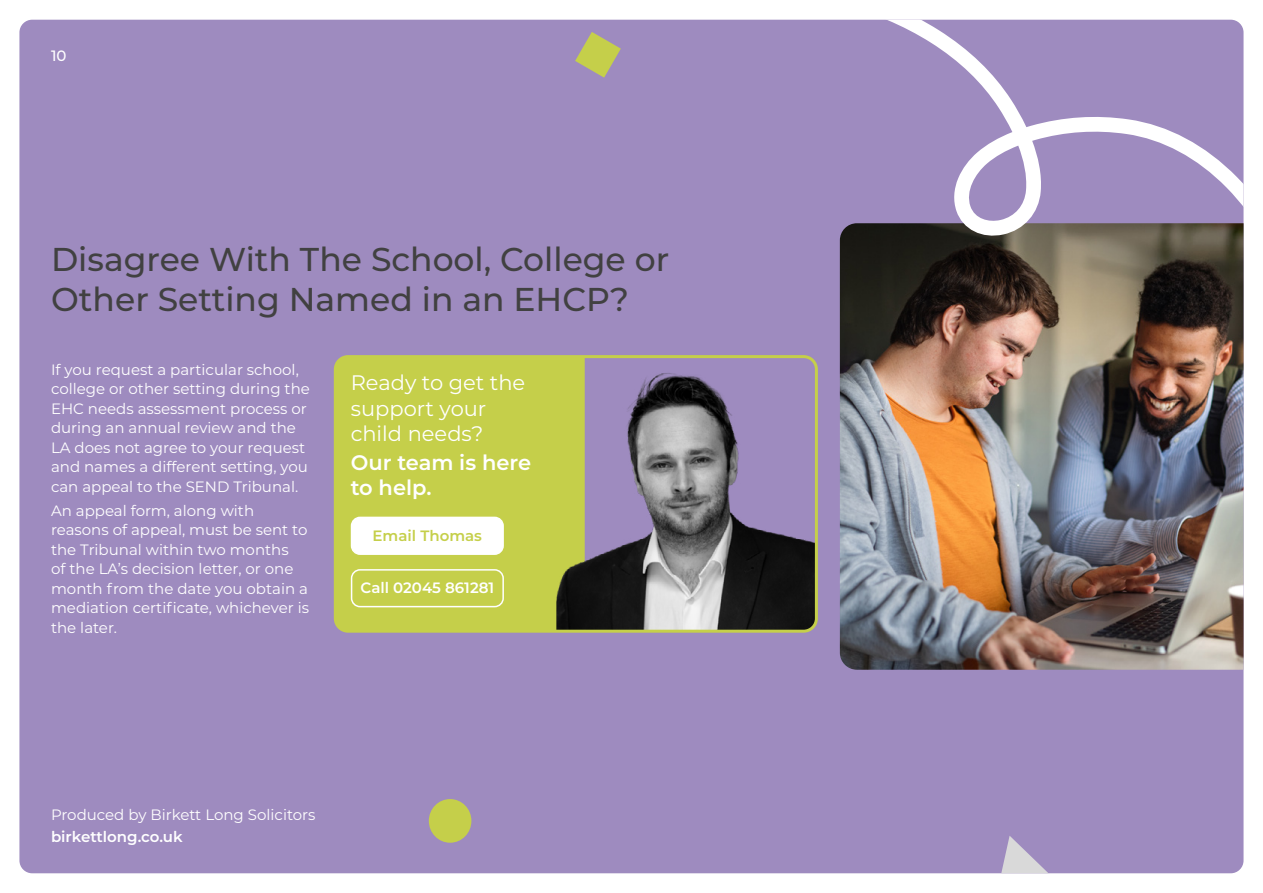
<style>
.page{position:relative;width:1263px;height:893px;background:#fff}
.page>*{position:absolute;margin:0;border:0;box-sizing:border-box;transform-origin:0 0}
.t1{font:500 33px/39.6px "Montserrat";color:#414141}
.t2{font:21px/25.2px "Montserrat";color:#fff}
.t3{font:600 21px/25.2px "Montserrat";color:#fff}
.t4{font:15px/19.5px "Montserrat";color:#fff}
.t5{font:600 15px "Montserrat";color:#fff}
.t6{font:600 15px "Montserrat";color:#c5cf4a}
.t7{font:500 15px "Montserrat";color:#fff}
</style>
<div class="page">
<div style="left:19px;top:20px;width:1224px;height:853px;background:#9e8bbf;border-radius:13px"></div>
<img style="left:840px;top:308px;width:403px;height:362px">
<svg style="left:839px;top:20px;width:404px;height:288px"></svg>
<svg style="left:575px;top:32px;width:46px;height:46px"></svg>
<div style="left:429px;top:799px;width:42px;height:44px;background:#c5cf4a;border-radius:50%"></div>
<svg style="left:1001px;top:836px;width:47px;height:37px"></svg>
<div style="left:338px;top:359px;width:218px;height:270px;background:#c5cf4a"></div>
<img style="left:556px;top:359px;width:258px;height:270px">
<div style="left:334px;top:355px;width:484px;height:278px;border:3px solid #c5cf4a;border-radius:13px"></div>
<div style="left:351px;top:517px;width:152px;height:37px;background:#fff;border-radius:9px"></div>
<div style="left:351px;top:517px;width:153px;height:38px;border:2px solid #fff;border-radius:9px"></div>
<div style="left:351px;top:569px;width:153px;height:38px;border:2px solid #fff;border-radius:9px"></div>
<p class="t7" style="left:51px;top:45px;width:17px">10</p>
<h1 class="t1" style="left:51px;top:238px;width:620px">Disagree With The School, College or<br>Other Setting Named in an EHCP?</h1>
<p class="t4" style="left:51px;top:359px;width:260px">If you request a particular school, college or other setting during the EHC needs assessment process or during an annual review and the LA does not agree to your request and names a different setting, you can appeal to the SEND Tribunal.</p>
<p class="t4" style="left:51px;top:500px;width:260px">An appeal form, along with reasons of appeal, must be sent to the Tribunal within two months<br>of the LA’s decision letter, or one month from the date you obtain a mediation certificate, whichever is the later.</p>
<h2 class="t2" style="left:351px;top:370px;width:176px">Ready to get the support your child needs?</h2>
<h2 class="t3" style="left:351px;top:449px;width:182px">Our team is here to help.</h2>
<p class="t6" style="left:373px;top:525px;width:111px">Email Thomas</p>
<p class="t5" style="left:360px;top:577px;width:135px">Call 02045 861281</p>
<p class="t4" style="left:51px;top:804px;width:266px">Produced by Birkett Long Solicitors</p>
<p class="t5" style="left:51px;top:826px;width:133px">birkettlong.co.uk</p>
</div>
